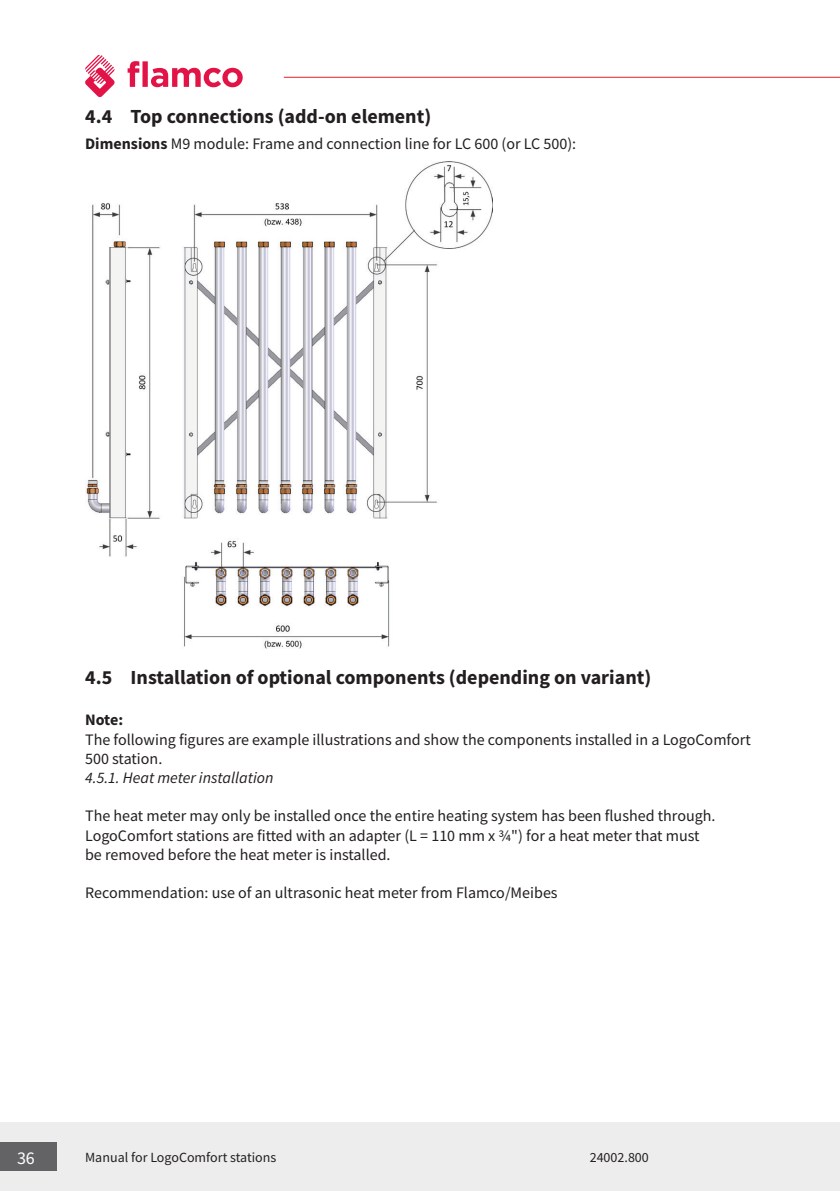
<style>
.page{position:relative;width:840px;height:1191px;background:#fff}
.page>*{position:absolute;margin:0;border:0;box-sizing:border-box;transform-origin:0 0}
.t1{font:700 20px "Source Sans Pro";color:#231f20}
.t2{font:18px "Source Sans Pro";color:#fff}
.t3{font:16px/19.2px "Source Sans Pro";color:#231f20}
.t4{font:italic 16px "Source Sans Pro";color:#231f20}
.t5{font:700 16px "Source Sans Pro";color:#231f20}
.t6{font:14px "Source Sans Pro";color:#231f20}
.s1{font-weight:700}
</style>
<div class="page">
<hr style="left:283px;top:77px;width:556px;height:1px;background:#ee1d23">
<svg style="left:127px;top:61px;width:115px;height:26px"></svg>
<svg style="left:85px;top:55px;width:30px;height:42px"></svg>
<div style="left:0;top:1123px;width:839px;height:68px;background:#ededee"></div>
<div style="left:0;top:1142px;width:57px;height:29px;background:#636366"></div>
<img style="left:85px;top:161px;width:407px;height:487px">
<p class="t1" style="left:85px;top:103px;width:347px">4.4 Top connections (add-on element)</p>
<p class="t3" style="left:85px;top:134px;width:492px"><span class="s1">Dimensions</span> M9 module: Frame and connection line for LC 600 (or LC 500):</p>
<p class="t1" style="left:85px;top:663px;width:567px">4.5 Installation of optional components (depending on variant)</p>
<p class="t5" style="left:85px;top:709px;width:40px">Note:</p>
<p class="t3" style="left:85px;top:729px;width:666px">The following figures are example illustrations and show the components installed in a LogoComfort<br>500 station.</p>
<p class="t4" style="left:85px;top:767px;width:190px">4.5.1. Heat meter installation</p>
<p class="t3" style="left:85px;top:806px;width:631px">The heat meter may only be installed once the entire heating system has been flushed through.<br>LogoComfort stations are fitted with an adapter (L = 110 mm x ¾") for a heat meter that must be removed before the heat meter is installed.</p>
<p class="t3" style="left:85px;top:883px;width:473px">Recommendation: use of an ultrasonic heat meter from Flamco/Meibes</p>
<p class="t2" style="left:17px;top:1146px;width:19px">36</p>
<p class="t6" style="left:85px;top:1148px;width:193px">Manual for LogoComfort stations</p>
<p class="t6" style="left:589px;top:1148px;width:61px">24002.800</p>
</div>
